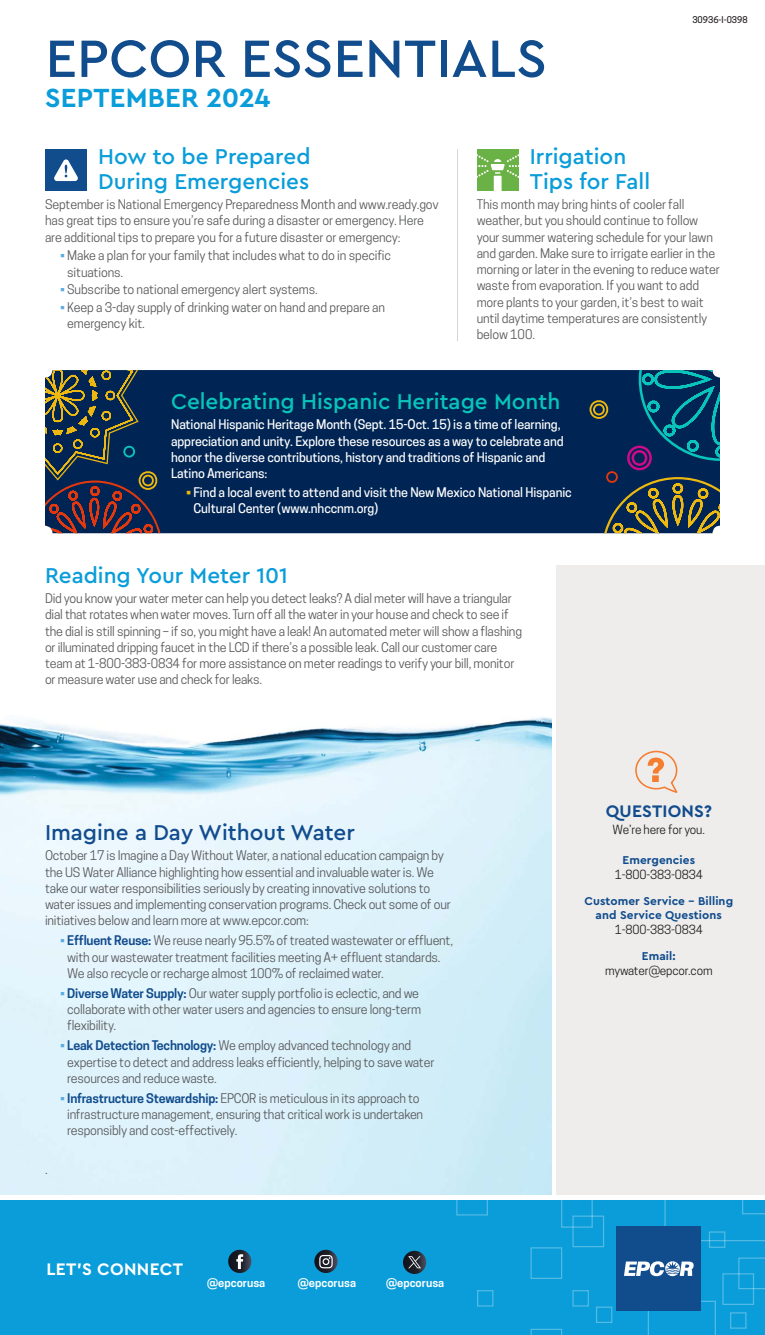
<style>
.page{position:relative;width:765px;height:1335px;background:#fff}
.page>*{position:absolute;margin:0;border:0;box-sizing:border-box;transform-origin:0 0}
.t1{font:500 55px "Cera PRO";color:#114c8d}
.t2{font:700 27.5px "Cera PRO";letter-spacing:.01em;color:#0a9dd9}
.t3{font:500 22.5px/25px "Cera PRO";color:#0a9dd9}
.t4{font:500 22.5px "Cera PRO";color:#08c4ba}
.t5{font:500 22.5px "Cera PRO";color:#114c8d}
.t6{font:700 17.5px "Cera PRO";letter-spacing:.02em;color:#fff}
.t7{font:700 17.5px "Cera PRO";letter-spacing:.01em;color:#114c8d}
.t8{font:12.5px/16.2px "Cooper Hewitt";letter-spacing:-.015em;color:#58595b}
.t9{font:500 12.5px/16.2px "Cooper Hewitt";letter-spacing:-.01em;color:#fff}
.t10{font:11.88px "Cooper Hewitt";letter-spacing:-.01em;color:#231f20}
.t11{font:700 11.88px/14.4px "Cera PRO";letter-spacing:.01em;color:#114c8d;text-align:center}
.t12{font:600 11.25px "Cooper Hewitt";color:#fff}
.t13{font:500 8.75px "Cooper Hewitt";color:#231f20}
.s1{color:#5bace0}
.s2{color:#edb80f}
.s3{font-weight:600;color:#114c8d}
</style>
<div class="page">
<div style="left:0;top:1200px;width:765px;height:135px;background:#0a9dd9"></div>
<svg style="left:738px;top:1258px;width:27px;height:31px"></svg>
<svg style="left:561px;top:1200px;width:32px;height:28px"></svg>
<svg style="left:456px;top:1200px;width:32px;height:16px"></svg>
<svg style="left:530px;top:1329px;width:32px;height:6px"></svg>
<svg style="left:648px;top:1301px;width:68px;height:34px"></svg>
<svg style="left:664px;top:1200px;width:101px;height:41px"></svg>
<div style="left:617px;top:1226px;width:84px;height:85px;background:#114c8d"></div>
<svg style="left:624px;top:1261px;width:70px;height:15px"></svg>
<svg style="left:228px;top:1250px;width:23px;height:23px"></svg>
<svg style="left:236px;top:1254px;width:7px;height:15px"></svg>
<svg style="left:314px;top:1250px;width:24px;height:23px"></svg>
<svg style="left:319px;top:1255px;width:14px;height:13px"></svg>
<svg style="left:403px;top:1251px;width:23px;height:23px"></svg>
<svg style="left:408px;top:1256px;width:13px;height:12px"></svg>
<div style="left:45px;top:370px;width:675px;height:163px;background:#002554;border-radius:8px"></div>
<svg style="left:45px;top:370px;width:116px;height:163px"></svg>
<svg style="left:589px;top:370px;width:131px;height:163px"></svg>
<div style="left:45px;top:149px;width:42px;height:42px;background:#114c8d"></div>
<div style="left:477px;top:149px;width:42px;height:42px;background:#6ab245"></div>
<hr style="left:457px;top:149px;width:1px;height:192px;background:#d7d6d6">
<svg style="left:54px;top:159px;width:24px;height:22px"></svg>
<svg style="left:477px;top:154px;width:42px;height:37px"></svg>
<img style="left:0;top:717px;width:552px;height:478px">
<div style="left:557px;top:565px;width:208px;height:630px;background:#eeedec"></div>
<svg style="left:635px;top:750px;width:43px;height:43px"></svg>
<h1 class="t1" style="left:46px;top:22px;width:503px">EPCOR ESSENTIALS</h1>
<h2 class="t2" style="left:45px;top:79px;width:227px">SEPTEMBER 2024</h2>
<p class="t13" style="left:692px;top:14px;width:57px">30936-I-0398</p>
<h3 class="t3" style="left:98px;top:143px;width:214px">How to be Prepared<br>During Emergencies</h3>
<p class="t8" style="left:45px;top:196px;width:395px">September is National Emergency Preparedness Month and www.ready.gov has great tips to ensure you’re safe during a disaster or emergency. Here are additional tips to prepare you for a future disaster or emergency:</p>
<p class="t8" style="left:67px;top:248px;width:325px;text-indent:-7px"><span class="s1">•</span> Make a plan for your family that includes what to do in specific situations.</p>
<p class="t8" style="left:60px;top:281px;width:259px"><span class="s1">•</span> Subscribe to national emergency alert systems.</p>
<p class="t8" style="left:67px;top:299px;width:319px;text-indent:-7px"><span class="s1">•</span> Keep a 3-day supply of drinking water on hand and prepare an emergency kit.</p>
<h3 class="t3" style="left:530px;top:143px;width:122px">Irrigation<br>Tips for Fall</h3>
<p class="t8" style="left:477px;top:196px;width:245px">This month may bring hints of cooler fall weather, but you should continue to follow your summer watering schedule for your lawn and garden. Make sure to irrigate earlier in the morning or later in the evening to reduce water waste from evaporation. If you want to add more plants to your garden, it’s best to wait until daytime temperatures are consistently below 100.</p>
<h3 class="t4" style="left:171px;top:387px;width:391px">Celebrating Hispanic Heritage Month</h3>
<p class="t9" style="left:171px;top:417px;width:394px">National Hispanic Heritage Month (Sept. 15-Oct. 15) is a time of learning, appreciation and unity. Explore these resources as a way to celebrate and honor the diverse contributions, history and traditions of Hispanic and Latino Americans:</p>
<p class="t9" style="left:194px;top:484px;width:380px;text-indent:-7px"><span class="s2">•</span> Find a local event to attend and visit the New Mexico National Hispanic<br>Cultural Center (www.nhccnm.org)</p>
<h3 class="t3" style="left:45px;top:562px;width:245px">Reading Your Meter 101</h3>
<p class="t8" style="left:45px;top:590px;width:479px">Did you know your water meter can help you detect leaks? A dial meter will have a triangular dial that rotates when water moves. Turn off all the water in your house and check to see if the dial is still spinning – if so, you might have a leak! An automated meter will show a flashing or illuminated dripping faucet in the LCD if there’s a possible leak. Call our customer care team at 1-800-383-0834 for more assistance on meter readings to verify your bill, monitor or measure water use and check for leaks.</p>
<h3 class="t5" style="left:45px;top:818px;width:311px">Imagine a Day Without Water</h3>
<p class="t8" style="left:45px;top:848px;width:407px">October 17 is Imagine a Day Without Water, a national education campaign by the US Water Alliance highlighting how essential and invaluable water is. We take our water responsibilities seriously by creating innovative solutions to water issues and implementing conservation programs. Check out some of our initiatives below and learn more at www.epcor.com:</p>
<p class="t8" style="left:67px;top:933px;width:387px;text-indent:-7px"><span class="s1">•</span> <span class="s3">Effluent Reuse:</span> We reuse nearly 95.5% of treated wastewater or effluent, with our wastewater treatment facilities meeting A+ effluent standards.<br>We also recycle or recharge almost 100% of reclaimed water.</p>
<p class="t8" style="left:67px;top:985px;width:355px;text-indent:-7px"><span class="s1">•</span> <span class="s3">Diverse Water Supply:</span> Our water supply portfolio is eclectic, and we collaborate with other water users and agencies to ensure long-term flexibility.</p>
<p class="t8" style="left:67px;top:1038px;width:369px;text-indent:-7px"><span class="s1">•</span> <span class="s3">Leak Detection Technology:</span> We employ advanced technology and expertise to detect and address leaks efficiently, helping to save water resources and reduce waste.</p>
<p class="t8" style="left:67px;top:1090px;width:358px;text-indent:-7px"><span class="s1">•</span> <span class="s3">Infrastructure Stewardship:</span> EPCOR is meticulous in its approach to infrastructure management, ensuring that critical work is undertaken responsibly and cost-effectively.</p>
<p class="t8" style="left:45px;top:1161px;width:4px">.</p>
<h3 class="t6" style="left:46px;top:1258px;width:138px">LET’S CONNECT</h3>
<p class="t12" style="left:207px;top:1276px;width:60px">@epcorusa</p>
<p class="t12" style="left:298px;top:1276px;width:60px">@epcorusa</p>
<p class="t12" style="left:386px;top:1276px;width:60px">@epcorusa</p>
<h3 class="t7" style="left:606px;top:799px;width:108px">QUESTIONS?</h3>
<p class="t10" style="left:613px;top:822px;width:94px">We’re here for you.</p>
<p class="t11" style="left:622px;top:852px;width:74px">Emergencies</p>
<p class="t10" style="left:615px;top:868px;width:90px">1-800-383-0834</p>
<p class="t11" style="left:584px;top:893px;width:150px">Customer Service – Billing and Service Questions</p>
<p class="t10" style="left:615px;top:923px;width:90px">1-800-383-0834</p>
<p class="t11" style="left:642px;top:948px;width:35px">Email:</p>
<p class="t10" style="left:605px;top:963px;width:109px">mywater@epcor.com</p>
</div>
